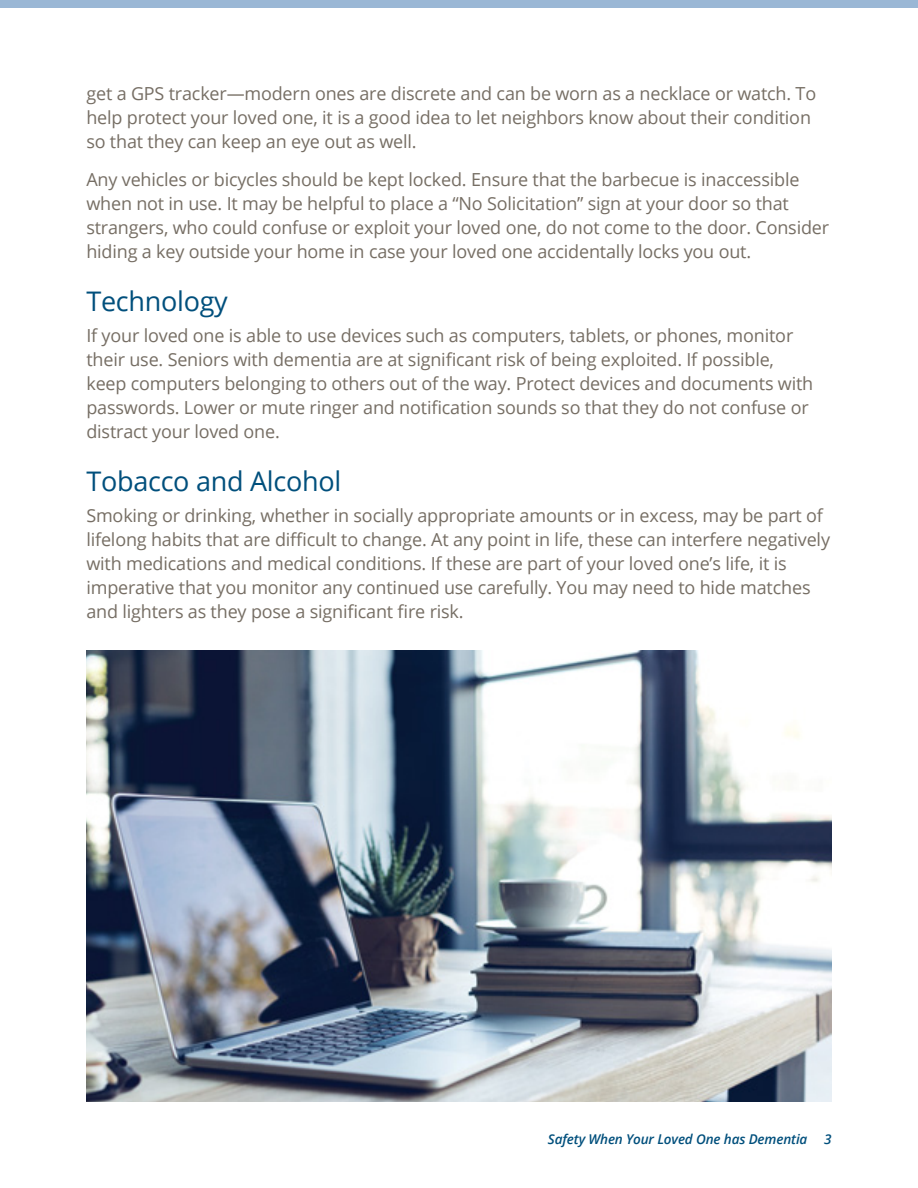
<style>
.page{position:relative;width:918px;height:1188px;background:#fff}
.page>*{position:absolute;margin:0;border:0;box-sizing:border-box;transform-origin:0 0}
.t1{font:27px "Open Sans";letter-spacing:-.01em;color:#004f7c}
.t2{font:18px/24px "Open Sans";letter-spacing:-.01em;color:#766e64}
.t3{font:italic 600 13.5px "Open Sans";letter-spacing:-.01em;color:#004f7c}
</style>
<div class="page">
<div style="left:0;top:0;width:918px;height:8px;background:#9ab7d5"></div>
<img style="left:86px;top:650px;width:746px;height:452px">
<p class="t2" style="left:86px;top:81px;width:731px">get a GPS tracker—modern ones are discrete and can be worn as a necklace or watch. To help protect your loved one, it is a good idea to let neighbors know about their condition so that they can keep an eye out as well.</p>
<p class="t2" style="left:86px;top:167px;width:744px">Any vehicles or bicycles should be kept locked. Ensure that the barbecue is inaccessible when not in use. It may be helpful to place a “No Solicitation” sign at your door so that strangers, who could confuse or exploit your loved one, do not come to the door. Consider hiding a key outside your home in case your loved one accidentally locks you out.</p>
<h1 class="t1" style="left:86px;top:283px;width:143px">Technology</h1>
<p class="t2" style="left:86px;top:323px;width:728px">If your loved one is able to use devices such as computers, tablets, or phones, monitor their use. Seniors with dementia are at significant risk of being exploited. If possible, keep computers belonging to others out of the way. Protect devices and documents with passwords. Lower or mute ringer and notification sounds so that they do not confuse or distract your loved one.</p>
<h1 class="t1" style="left:86px;top:463px;width:256px">Tobacco and Alcohol</h1>
<p class="t2" style="left:86px;top:503px;width:745px">Smoking or drinking, whether in socially appropriate amounts or in excess, may be part of lifelong habits that are difficult to change. At any point in life, these can interfere negatively with medications and medical conditions. If these are part of your loved one’s life, it is imperative that you monitor any continued use carefully. You may need to hide matches and lighters as they pose a significant fire risk.</p>
<p class="t3" style="left:548px;top:1130px;width:285px">Safety When Your Loved One has Dementia 3</p>
</div>
